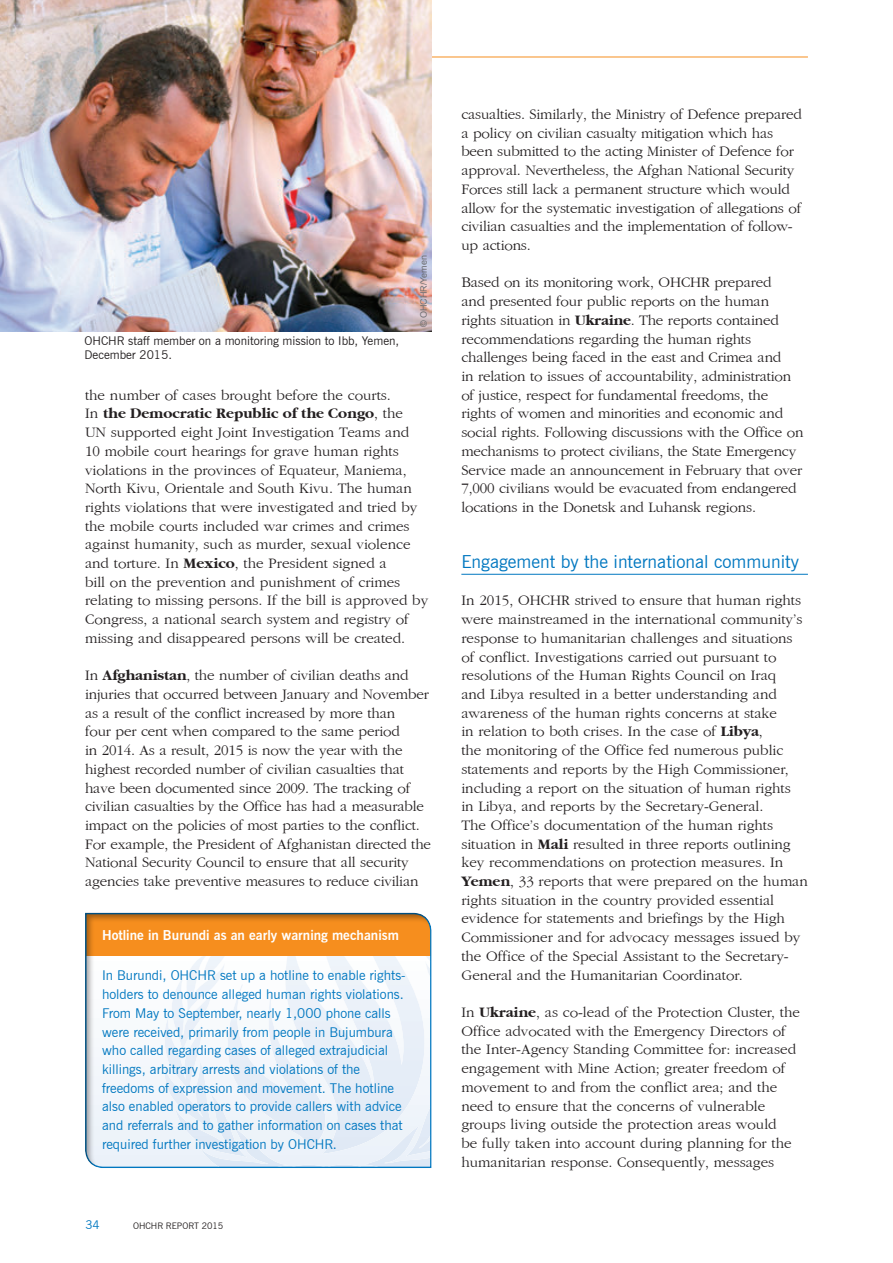
<style>
.page{position:relative;width:893px;height:1263px;background:#fff}
.page>*{position:absolute;margin:0;border:0;box-sizing:border-box;transform-origin:0 0}
.t1{font:18px "News Gothic BT";color:#0077c0}
.t2{font:15px/18.8px "Gatineau Plain";color:#231f20}
.t3{font:700 15px "Gatineau";color:#231f20}
.t4{font:13.5px/18.8px "News Gothic BT";color:#0077c0}
.t5{font:700 13.5px "News Gothic BT";color:#fff}
.t6{font:12px/14.4px "News Gothic BT";color:#231f20}
.t7{font:12px "News Gothic BT";color:#0077c0}
.t8{font:9px "News Gothic BT";color:#231f20}
.t9{font:9px "Arial";color:#6c6d70}
.s1{font-family:"Gatineau Plain";font-weight:400}
.s2{font-family:"Gatineau";font-weight:700}
</style>
<div class="page">
<hr style="left:85px;top:57px;width:723px;height:1px;background:#f68e1e">
<hr style="left:461px;top:574px;width:347px;height:1px;background:#0077c0">
<img style="left:0;top:0;width:432px;height:332px">
<div style="left:84px;top:912px;width:348px;height:258px;background:#231f20;opacity:.4"></div>
<p class="t6" style="left:84px;top:333px;width:316px">OHCHR staff member on a monitoring mission to Ibb, Yemen,<br>December 2015.</p>
<p class="t9" style="left:418px;top:327px;width:74px;rotate:-90deg">© OHCHR/Yemen</p>
<p class="t2" style="left:85px;top:386px;width:307px">the number of cases brought before the courts.</p>
<p class="t3" style="left:85px;top:406px;width:319px"><span class="s1">In</span> the Democratic Republic of the Congo<span class="s1">, the</span></p>
<p class="t2" style="left:85px;top:423px;width:345px">UN supported eight Joint Investigation Teams and<br>10 mobile court hearings for grave human rights violations in the provinces of Equateur, Maniema, North Kivu, Orientale and South Kivu. The human rights violations that were investigated and tried by the mobile courts included war crimes and crimes against humanity, such as murder, sexual violence and torture. In <span class="s2">Mexico</span>, the President signed a<br>bill on the prevention and punishment of crimes relating to missing persons. If the bill is approved by Congress, a national search system and registry of missing and disappeared persons will be created.</p>
<p class="t2" style="left:85px;top:666px;width:348px">In <span class="s2">Afghanistan</span>, the number of civilian deaths and injuries that occurred between January and November as a result of the conflict increased by more than<br>four per cent when compared to the same period<br>in 2014. As a result, 2015 is now the year with the highest recorded number of civilian casualties that have been documented since 2009. The tracking of civilian casualties by the Office has had a measurable impact on the policies of most parties to the conflict.<br>For example, the President of Afghanistan directed the National Security Council to ensure that all security agencies take preventive measures to reduce civilian</p>
<p class="t5" style="left:102px;top:927px;width:298px">Hotline in Burundi as an early warning mechanism</p>
<p class="t4" style="left:102px;top:966px;width:305px">In Burundi, OHCHR set up a hotline to enable rights&shy;holders to denounce alleged human rights violations.<br>From May to September, nearly 1,000 phone calls were received, primarily from people in Bujumbura who called regarding cases of alleged extrajudicial killings, arbitrary arrests and violations of the freedoms of expression and movement. The hotline also enabled operators to provide callers with advice and referrals and to gather information on cases that required further investigation by OHCHR.</p>
<p class="t7" style="left:85px;top:1217px;width:16px">34</p>
<p class="t8" style="left:133px;top:1220px;width:92px">OHCHR REPORT 2015</p>
<p class="t2" style="left:461px;top:105px;width:342px">casualties. Similarly, the Ministry of Defence prepared a policy on civilian casualty mitigation which has been submitted to the acting Minister of Defence for approval. Nevertheless, the Afghan National Security Forces still lack a permanent structure which would allow for the systematic investigation of allegations of civilian casualties and the implementation of follow&shy;up actions.</p>
<p class="t2" style="left:461px;top:274px;width:344px">Based on its monitoring work, OHCHR prepared<br>and presented four public reports on the human rights situation in <span class="s2">Ukraine</span>. The reports contained recommendations regarding the human rights challenges being faced in the east and Crimea and<br>in relation to issues of accountability, administration of justice, respect for fundamental freedoms, the rights of women and minorities and economic and social rights. Following discussions with the Office on mechanisms to protect civilians, the State Emergency Service made an announcement in February that over 7,000 civilians would be evacuated from endangered locations in the Donetsk and Luhansk regions.</p>
<p class="t1" style="left:461px;top:551px;width:339px">Engagement by the international community</p>
<p class="t2" style="left:461px;top:592px;width:348px">In 2015, OHCHR strived to ensure that human rights were mainstreamed in the international community’s response to humanitarian challenges and situations of conflict. Investigations carried out pursuant to resolutions of the Human Rights Council on Iraq<br>and Libya resulted in a better understanding and awareness of the human rights concerns at stake<br>in relation to both crises. In the case of <span class="s2">Libya</span>,<br>the monitoring of the Office fed numerous public statements and reports by the High Commissioner, including a report on the situation of human rights<br>in Libya, and reports by the Secretary-General.<br>The Office’s documentation of the human rights situation in <span class="s2">Mali</span> resulted in three reports outlining key recommendations on protection measures. In <span class="s2">Yemen</span>, 33 reports that were prepared on the human rights situation in the country provided essential evidence for statements and briefings by the High Commissioner and for advocacy messages issued by the Office of the Special Assistant to the Secretary-General and the Humanitarian Coordinator.</p>
<p class="t2" style="left:461px;top:1003px;width:340px">In <span class="s2">Ukraine</span>, as co-lead of the Protection Cluster, the Office advocated with the Emergency Directors of the Inter-Agency Standing Committee for: increased engagement with Mine Action; greater freedom of movement to and from the conflict area; and the need to ensure that the concerns of vulnerable groups living outside the protection areas would<br>be fully taken into account during planning for the humanitarian response. Consequently, messages</p>
</div>
